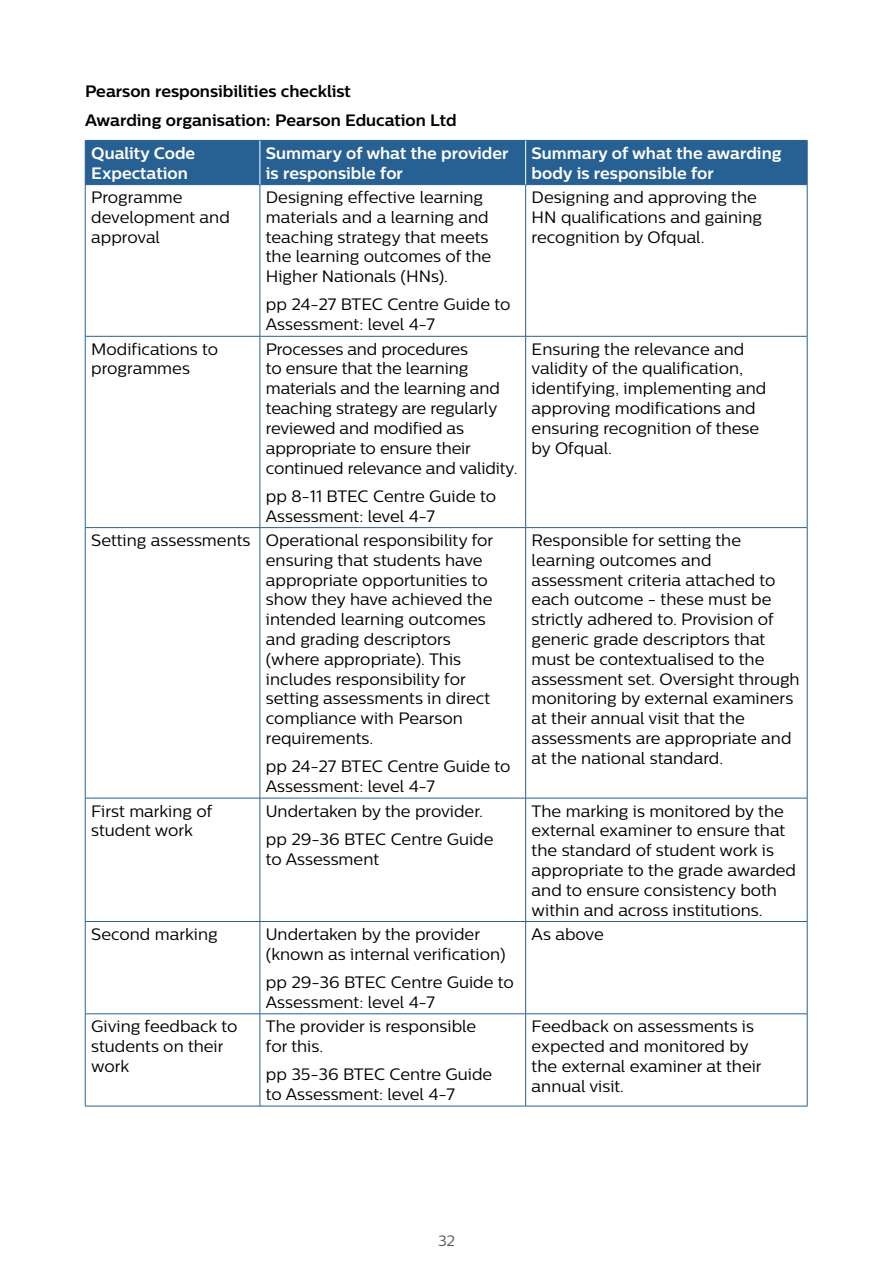
<style>
.page{position:relative;width:893px;height:1263px;background:#fff}
.page>*{position:absolute;margin:0;border:0;box-sizing:border-box;transform-origin:0 0}
.t1{font:16.5px/19.8px "Centrale Sans";color:#000}
.t2{font:700 16.5px/19.8px "Centrale Sans";color:#fff}
.t3{font:700 16.5px/28.3px "Centrale Sans";color:#000}
.t4{font:15px "Centrale Sans";color:#56565a}
</style>
<div class="page">
<div style="left:86px;top:141px;width:721px;height:43px;background:#276093"></div>
<hr style="left:85px;top:140px;width:175px;height:1px;background:#276093">
<hr style="left:85px;top:141px;width:1px;height:43px;background:#276093">
<hr style="left:260px;top:140px;width:266px;height:1px;background:#276093">
<hr style="left:526px;top:140px;width:281px;height:1px;background:#276093">
<hr style="left:807px;top:141px;width:1px;height:43px;background:#276093">
<hr style="left:85px;top:184px;width:175px;height:1px;background:#276093">
<hr style="left:85px;top:185px;width:1px;height:151px;background:#276093">
<hr style="left:260px;top:184px;width:266px;height:1px;background:#276093">
<hr style="left:260px;top:185px;width:1px;height:151px;background:#276093">
<hr style="left:526px;top:184px;width:281px;height:1px;background:#276093">
<hr style="left:525px;top:185px;width:1px;height:151px;background:#276093">
<hr style="left:807px;top:185px;width:1px;height:151px;background:#276093">
<hr style="left:85px;top:336px;width:175px;height:1px;background:#276093">
<hr style="left:85px;top:336px;width:1px;height:191px;background:#276093">
<hr style="left:260px;top:336px;width:266px;height:1px;background:#276093">
<hr style="left:260px;top:336px;width:1px;height:191px;background:#276093">
<hr style="left:526px;top:336px;width:281px;height:1px;background:#276093">
<hr style="left:525px;top:336px;width:1px;height:191px;background:#276093">
<hr style="left:807px;top:336px;width:1px;height:191px;background:#276093">
<hr style="left:85px;top:527px;width:175px;height:1px;background:#276093">
<hr style="left:85px;top:528px;width:1px;height:270px;background:#276093">
<hr style="left:260px;top:527px;width:266px;height:1px;background:#276093">
<hr style="left:260px;top:528px;width:1px;height:270px;background:#276093">
<hr style="left:526px;top:527px;width:281px;height:1px;background:#276093">
<hr style="left:525px;top:528px;width:1px;height:270px;background:#276093">
<hr style="left:807px;top:528px;width:1px;height:270px;background:#276093">
<hr style="left:85px;top:798px;width:175px;height:1px;background:#276093">
<hr style="left:85px;top:798px;width:1px;height:123px;background:#276093">
<hr style="left:260px;top:798px;width:266px;height:1px;background:#276093">
<hr style="left:260px;top:798px;width:1px;height:123px;background:#276093">
<hr style="left:526px;top:798px;width:281px;height:1px;background:#276093">
<hr style="left:525px;top:798px;width:1px;height:123px;background:#276093">
<hr style="left:807px;top:798px;width:1px;height:123px;background:#276093">
<hr style="left:85px;top:921px;width:175px;height:1px;background:#276093">
<hr style="left:85px;top:922px;width:1px;height:91px;background:#276093">
<hr style="left:260px;top:921px;width:266px;height:1px;background:#276093">
<hr style="left:260px;top:922px;width:1px;height:91px;background:#276093">
<hr style="left:526px;top:921px;width:281px;height:1px;background:#276093">
<hr style="left:525px;top:922px;width:1px;height:91px;background:#276093">
<hr style="left:807px;top:922px;width:1px;height:91px;background:#276093">
<hr style="left:85px;top:1013px;width:175px;height:1px;background:#276093">
<hr style="left:85px;top:1014px;width:1px;height:92px;background:#276093">
<hr style="left:260px;top:1013px;width:266px;height:1px;background:#276093">
<hr style="left:260px;top:1014px;width:1px;height:92px;background:#276093">
<hr style="left:526px;top:1013px;width:281px;height:1px;background:#276093">
<hr style="left:525px;top:1014px;width:1px;height:92px;background:#276093">
<hr style="left:807px;top:1014px;width:1px;height:92px;background:#276093">
<hr style="left:85px;top:1106px;width:175px;height:1px;background:#276093">
<hr style="left:260px;top:1106px;width:266px;height:1px;background:#276093">
<hr style="left:526px;top:1106px;width:281px;height:1px;background:#276093">
<hr style="left:260px;top:141px;width:1px;height:43px;background:#fff">
<hr style="left:525px;top:141px;width:1px;height:43px;background:#fff">
<p class="t3" style="left:85px;top:77px;width:373px">Pearson responsibilities checklist<br>Awarding organisation: Pearson Education Ltd</p>
<p class="t2" style="left:91px;top:143px;width:106px">Quality Code<br>Expectation</p>
<p class="t2" style="left:266px;top:143px;width:244px">Summary of what the provider is responsible for</p>
<p class="t2" style="left:532px;top:143px;width:251px">Summary of what the awarding body is responsible for</p>
<p class="t1" style="left:91px;top:187px;width:140px">Programme development and approval</p>
<p class="t1" style="left:266px;top:187px;width:227px">Designing effective learning materials and a learning and teaching strategy that meets the learning outcomes of the<br>Higher Nationals (HNs).</p>
<p class="t1" style="left:266px;top:295px;width:246px">pp 24-27 BTEC Centre Guide to<br>Assessment: level 4-7</p>
<p class="t1" style="left:532px;top:187px;width:232px">Designing and approving the<br>HN qualifications and gaining recognition by Ofqual.</p>
<p class="t1" style="left:91px;top:339px;width:128px">Modifications to programmes</p>
<p class="t1" style="left:266px;top:339px;width:253px">Processes and procedures<br>to ensure that the learning materials and the learning and teaching strategy are regularly reviewed and modified as appropriate to ensure their continued relevance and validity.</p>
<p class="t1" style="left:266px;top:486px;width:232px">pp 8-11 BTEC Centre Guide to<br>Assessment: level 4-7</p>
<p class="t1" style="left:266px;top:530px;width:229px;text-indent:-175px">Setting assessments Operational responsibility for ensuring that students have appropriate opportunities to show they have achieved the intended learning outcomes and grading descriptors (where appropriate). This includes responsibility for setting assessments in direct compliance with Pearson requirements.</p>
<p class="t1" style="left:266px;top:756px;width:246px">pp 24-27 BTEC Centre Guide to<br>Assessment: level 4-7</p>
<p class="t1" style="left:91px;top:800px;width:123px">First marking of student work</p>
<p class="t1" style="left:266px;top:796px;width:229px;line-height:28.3px">Undertaken by the provider. pp 29-36 BTEC Centre Guide</p>
<p class="t1" style="left:266px;top:849px;width:115px">to Assessment</p>
<p class="t1" style="left:91px;top:924px;width:128px">Second marking</p>
<p class="t1" style="left:266px;top:924px;width:241px">Undertaken by the provider (known as internal verification)</p>
<p class="t1" style="left:266px;top:972px;width:249px">pp 29-36 BTEC Centre Guide to<br>Assessment: level 4-7</p>
<p class="t1" style="left:91px;top:1016px;width:148px">Giving feedback to students on their work</p>
<p class="t1" style="left:266px;top:1016px;width:212px">The provider is responsible for this.</p>
<p class="t1" style="left:266px;top:1064px;width:228px">pp 35-36 BTEC Centre Guide to Assessment: level 4-7</p>
<p class="t1" style="left:532px;top:339px;width:236px">Ensuring the relevance and validity of the qualification, identifying, implementing and approving modifications and ensuring recognition of these by Ofqual.</p>
<p class="t1" style="left:532px;top:530px;width:270px">Responsible for setting the learning outcomes and assessment criteria attached to each outcome - these must be strictly adhered to. Provision of generic grade descriptors that must be contextualised to the assessment set. Oversight through monitoring by external examiners at their annual visit that the assessments are appropriate and at the national standard.</p>
<p class="t1" style="left:532px;top:800px;width:266px">The marking is monitored by the external examiner to ensure that the standard of student work is appropriate to the grade awarded and to ensure consistency both within and across institutions.</p>
<p class="t1" style="left:532px;top:924px;width:74px">As above</p>
<p class="t1" style="left:532px;top:1016px;width:232px">Feedback on assessments is expected and monitored by the external examiner at their annual visit.</p>
<p class="t4" style="left:438px;top:1231px;width:18px">32</p>
</div>
